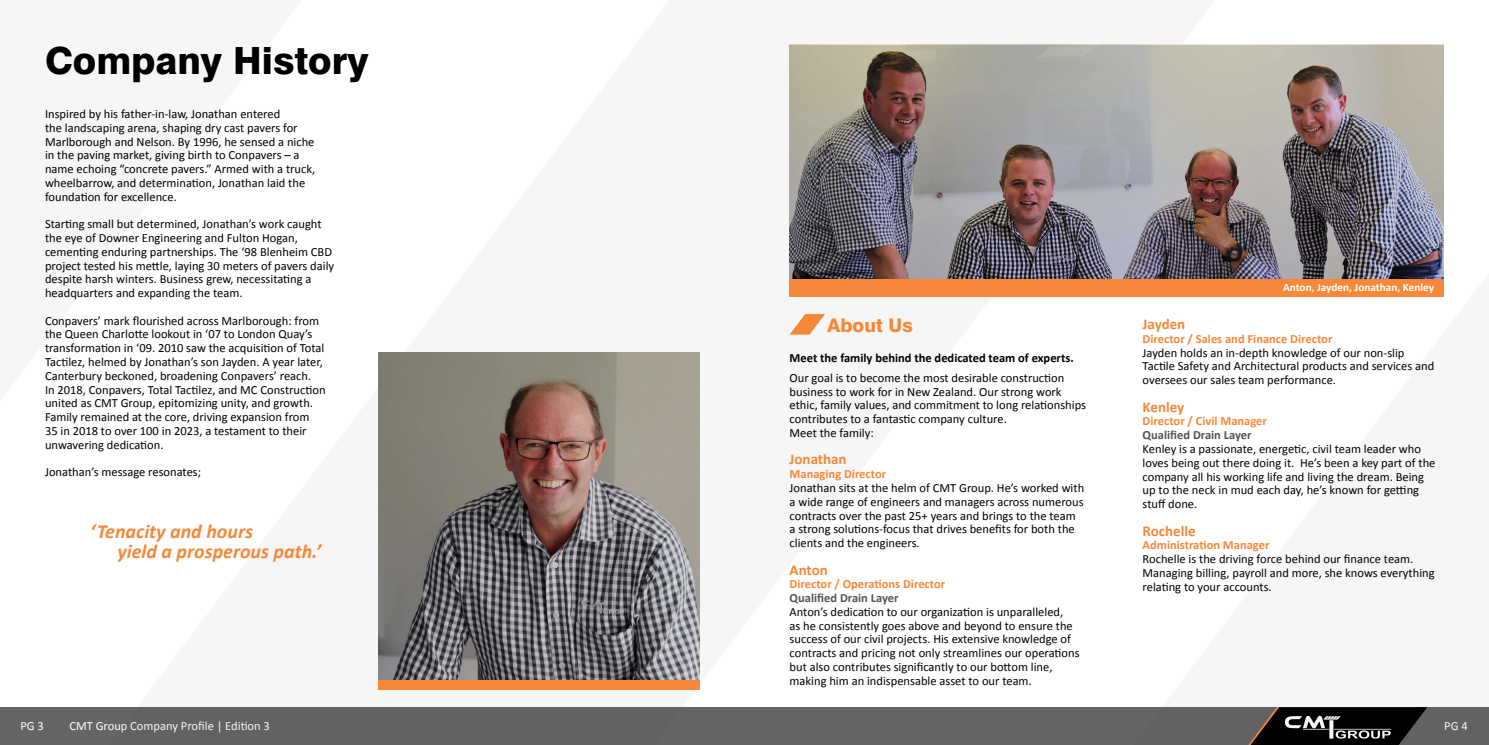
<style>
.page{position:relative;width:1489px;height:745px;background:#fff}
.page>*{position:absolute;margin:0;border:0;box-sizing:border-box;transform-origin:0 0}
.t1{font:800 37.5px "Swiss 721 BT";color:#000}
.t2{font:italic 700 20px/20px "Calibri";color:#f68839}
.t3{font:800 18.75px "Swiss 721 BT";color:#f68839}
.t4{font:700 15px "Calibri";color:#f68839}
.t5{font:12.5px/13.8px "Calibri";color:#000}
.t6{font:700 12.5px "Calibri";color:#f68839}
.t7{font:700 12.5px "Calibri";color:#000}
.t8{font:700 12.5px "Calibri";color:#545454}
.t9{font:12.5px "Calibri";color:#fff}
.t10{font:700 11.25px "Calibri";color:#fff}
</style>
<div class="page">
<div style="left:0;top:706px;width:1488px;height:38px;background:#626262"></div>
<svg style="left:1020px;top:44px;width:468px;height:700px"></svg>
<svg style="left:378px;top:352px;width:321px;height:328px"></svg>
<svg style="left:790px;top:314px;width:35px;height:20px"></svg>
<div style="left:378px;top:680px;width:321px;height:9px;background:#f68839"></div>
<img style="left:789px;top:45px;width:654px;height:234px">
<div style="left:789px;top:279px;width:654px;height:17px;background:#f68839"></div>
<h1 class="t1" style="left:45px;top:37px;width:325px">Company History</h1>
<p class="t5" style="left:45px;top:107px;width:272px">Inspired by his father-in-law, Jonathan entered<br>the landscaping arena, shaping dry cast pavers for Marlborough and Nelson. By 1996, he sensed a niche in the paving market, giving birth to Conpavers – a name echoing “concrete pavers.” Armed with a truck, wheelbarrow, and determination, Jonathan laid the foundation for excellence.</p>
<p class="t5" style="left:45px;top:217px;width:291px">Starting small but determined, Jonathan’s work caught the eye of Downer Engineering and Fulton Hogan, cementing enduring partnerships. The ‘98 Blenheim CBD project tested his mettle, laying 30 meters of pavers daily despite harsh winters. Business grew, necessitating a headquarters and expanding the team.</p>
<p class="t5" style="left:45px;top:313px;width:282px">Conpavers’ mark flourished across Marlborough: from the Queen Charlotte lookout in ‘07 to London Quay’s transformation in ‘09. 2010 saw the acquisition of Total Tactilez, helmed by Jonathan’s son Jayden. A year later, Canterbury beckoned, broadening Conpavers’ reach.<br>In 2018, Conpavers, Total Tactilez, and MC Construction united as CMT Group, epitomizing unity, and growth.<br>Family remained at the core, driving expansion from<br>35 in 2018 to over 100 in 2023, a testament to their unwavering dedication.</p>
<p class="t5" style="left:45px;top:464px;width:158px">Jonathan’s message resonates;</p>
<h2 class="t2" style="left:117px;top:520px;width:205px;text-indent:-27px">‘Tenacity and hours<br>yield a prosperous path.’</h2>
<h3 class="t3" style="left:827px;top:314px;width:88px">About Us</h3>
<p class="t7" style="left:789px;top:348px;width:285px">Meet the family behind the dedicated team of experts.</p>
<p class="t5" style="left:789px;top:370px;width:298px">Our goal is to become the most desirable construction business to work for in New Zealand. Our strong work ethic, family values, and commitment to long relationships contributes to a fantastic company culture.<br>Meet the family:</p>
<p class="t4" style="left:789px;top:448px;width:59px">Jonathan</p>
<p class="t6" style="left:789px;top:465px;width:98px">Managing Director</p>
<p class="t5" style="left:789px;top:480px;width:296px">Jonathan sits at the helm of CMT Group. He’s worked with a wide range of engineers and managers across numerous contracts over the past 25+ years and brings to the team a strong solutions-focus that drives benefits for both the clients and the engineers.</p>
<p class="t4" style="left:789px;top:558px;width:40px">Anton</p>
<p class="t6" style="left:789px;top:575px;width:157px">Director / Operations Director</p>
<p class="t8" style="left:789px;top:588px;width:110px">Qualified Drain Layer</p>
<p class="t5" style="left:789px;top:604px;width:291px">Anton’s dedication to our organization is unparalleled,<br>as he consistently goes above and beyond to ensure the success of our civil projects. His extensive knowledge of contracts and pricing not only streamlines our operations but also contributes significantly to our bottom line, making him an indispensable asset to our team.</p>
<p class="t10" style="left:1282px;top:279px;width:153px">Anton, Jayden, Jonathan, Kenley</p>
<p class="t4" style="left:1142px;top:313px;width:44px">Jayden</p>
<p class="t6" style="left:1142px;top:329px;width:191px">Director / Sales and Finance Director</p>
<p class="t5" style="left:1142px;top:345px;width:293px">Jayden holds an in-depth knowledge of our non-slip<br>Tactile Safety and Architectural products and services and oversees our sales team performance.</p>
<p class="t4" style="left:1142px;top:396px;width:43px">Kenley</p>
<p class="t6" style="left:1142px;top:412px;width:126px">Director / Civil Manager</p>
<p class="t8" style="left:1142px;top:426px;width:110px">Qualified Drain Layer</p>
<p class="t5" style="left:1142px;top:441px;width:294px">Kenley is a passionate, energetic, civil team leader who loves being out there doing it. He’s been a key part of the company all his working life and living the dream. Being up to the neck in mud each day, he’s known for getting stuff done.</p>
<p class="t4" style="left:1142px;top:519px;width:55px">Rochelle</p>
<p class="t6" style="left:1142px;top:536px;width:128px">Administration Manager</p>
<p class="t5" style="left:1142px;top:551px;width:293px">Rochelle is the driving force behind our finance team.<br>Managing billing, payroll and more, she knows everything relating to your accounts.</p>
<p class="t9" style="left:20px;top:717px;width:25px">PG 3</p>
<p class="t9" style="left:69px;top:717px;width:202px">CMT Group Company Profile | Edition 3</p>
<p class="t9" style="left:1443px;top:717px;width:25px">PG 4</p>
</div>
